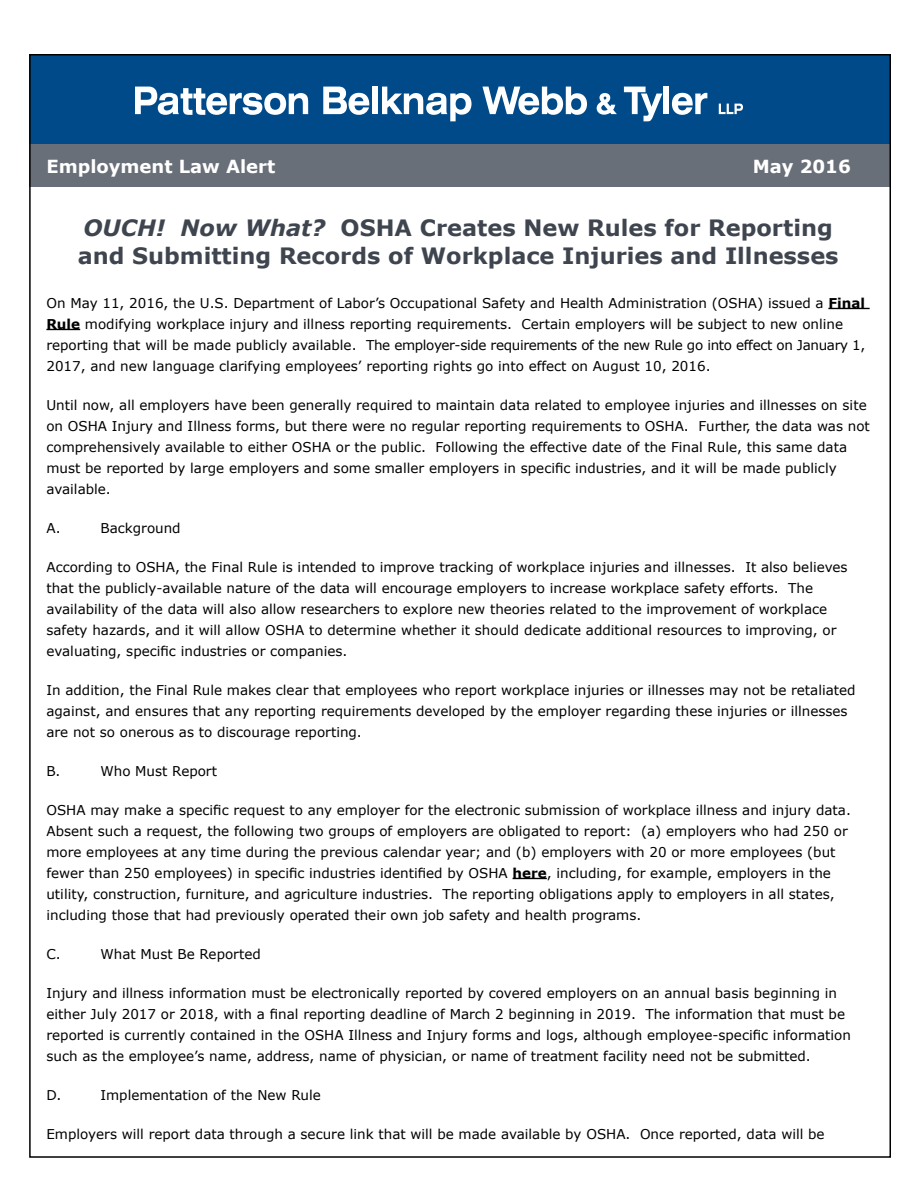
<style>
.page{position:relative;width:918px;height:1188px;background:#fff}
.page>*{position:absolute;margin:0;border:0;box-sizing:border-box;transform-origin:0 0}
.t1{font:700 22.5px/28.5px "Verdana";color:#3f454f}
.t2{font:700 18px "Verdana";color:#fff}
.t3{font:13.5px/21px "Verdana";color:#000}
.s1{font-style:italic}
.s2{font-weight:700}
</style>
<div class="page">
<div style="left:29px;top:54px;width:862px;height:106px;background:#004a8a"></div>
<div style="left:29px;top:145px;width:862px;height:42px;background:#696f78"></div>
<svg style="left:135px;top:87px;width:173px;height:28px"></svg>
<svg style="left:323px;top:87px;width:46px;height:28px"></svg>
<div style="left:372px;top:87px;width:6px;height:27px;background:#fff"></div>
<svg style="left:382px;top:87px;width:90px;height:34px"></svg>
<svg style="left:482px;top:87px;width:105px;height:28px"></svg>
<svg style="left:597px;top:93px;width:20px;height:22px"></svg>
<svg style="left:624px;top:87px;width:38px;height:34px"></svg>
<div style="left:664px;top:87px;width:5px;height:27px;background:#fff"></div>
<svg style="left:672px;top:93px;width:35px;height:22px"></svg>
<svg style="left:719px;top:104px;width:24px;height:10px"></svg>
<hr style="left:828px;top:308px;width:42px;height:1px;background:#000">
<hr style="left:46px;top:329px;width:34px;height:1px;background:#000">
<hr style="left:513px;top:878px;width:34px;height:1px;background:#000">
<h2 class="t2" style="left:46px;top:154px;width:230px">Employment Law Alert</h2>
<h2 class="t2" style="left:753px;top:154px;width:100px">May 2016</h2>
<h1 class="t1" style="left:78px;top:213px;width:762px"><span class="s1">OUCH! Now What?</span> OSHA Creates New Rules for Reporting and Submitting Records of Workplace Injuries and Illnesses</h1>
<p class="t3" style="left:46px;top:292px;width:820px">On May 11, 2016, the U.S. Department of Labor’s Occupational Safety and Health Administration (OSHA) issued a <span class="s2">Final Rule</span> modifying workplace injury and illness reporting requirements. Certain employers will be subject to new online reporting that will be made publicly available. The employer-side requirements of the new Rule go into effect on January 1, 2017, and new language clarifying employees’ reporting rights go into effect on August 10, 2016.</p>
<p class="t3" style="left:46px;top:394px;width:825px">Until now, all employers have been generally required to maintain data related to employee injuries and illnesses on site on OSHA Injury and Illness forms, but there were no regular reporting requirements to OSHA. Further, the data was not comprehensively available to either OSHA or the public. Following the effective date of the Final Rule, this same data must be reported by large employers and some smaller employers in specific industries, and it will be made publicly available.</p>
<p class="t3" style="left:46px;top:517px;width:16px">A.</p>
<p class="t3" style="left:100px;top:517px;width:82px">Background</p>
<p class="t3" style="left:46px;top:556px;width:803px">According to OSHA, the Final Rule is intended to improve tracking of workplace injuries and illnesses. It also believes that the publicly-available nature of the data will encourage employers to increase workplace safety efforts. The availability of the data will also allow researchers to explore new theories related to the improvement of workplace safety hazards, and it will allow OSHA to determine whether it should dedicate additional resources to improving, or evaluating, specific industries or companies.</p>
<p class="t3" style="left:46px;top:679px;width:811px">In addition, the Final Rule makes clear that employees who report workplace injuries or illnesses may not be retaliated against, and ensures that any reporting requirements developed by the employer regarding these injuries or illnesses are not so onerous as to discourage reporting.</p>
<p class="t3" style="left:46px;top:760px;width:16px">B.</p>
<p class="t3" style="left:100px;top:760px;width:118px">Who Must Report</p>
<p class="t3" style="left:46px;top:799px;width:806px">OSHA may make a specific request to any employer for the electronic submission of workplace illness and injury data.<br>Absent such a request, the following two groups of employers are obligated to report: (a) employers who had 250 or more employees at any time during the previous calendar year; and (b) employers with 20 or more employees (but fewer than 250 employees) in specific industries identified by OSHA <span class="s2">here</span>, including, for example, employers in the utility, construction, furniture, and agriculture industries. The reporting obligations apply to employers in all states, including those that had previously operated their own job safety and health programs.</p>
<p class="t3" style="left:46px;top:943px;width:16px">C.</p>
<p class="t3" style="left:100px;top:943px;width:162px">What Must Be Reported</p>
<p class="t3" style="left:46px;top:982px;width:806px">Injury and illness information must be electronically reported by covered employers on an annual basis beginning in either July 2017 or 2018, with a final reporting deadline of March 2 beginning in 2019. The information that must be reported is currently contained in the OSHA Illness and Injury forms and logs, although employee-specific information such as the employee’s name, address, name of physician, or name of treatment facility need not be submitted.</p>
<p class="t3" style="left:46px;top:1084px;width:16px">D.</p>
<p class="t3" style="left:100px;top:1084px;width:222px">Implementation of the New Rule</p>
<p class="t3" style="left:46px;top:1123px;width:780px">Employers will report data through a secure link that will be made available by OSHA. Once reported, data will be</p>
</div>
